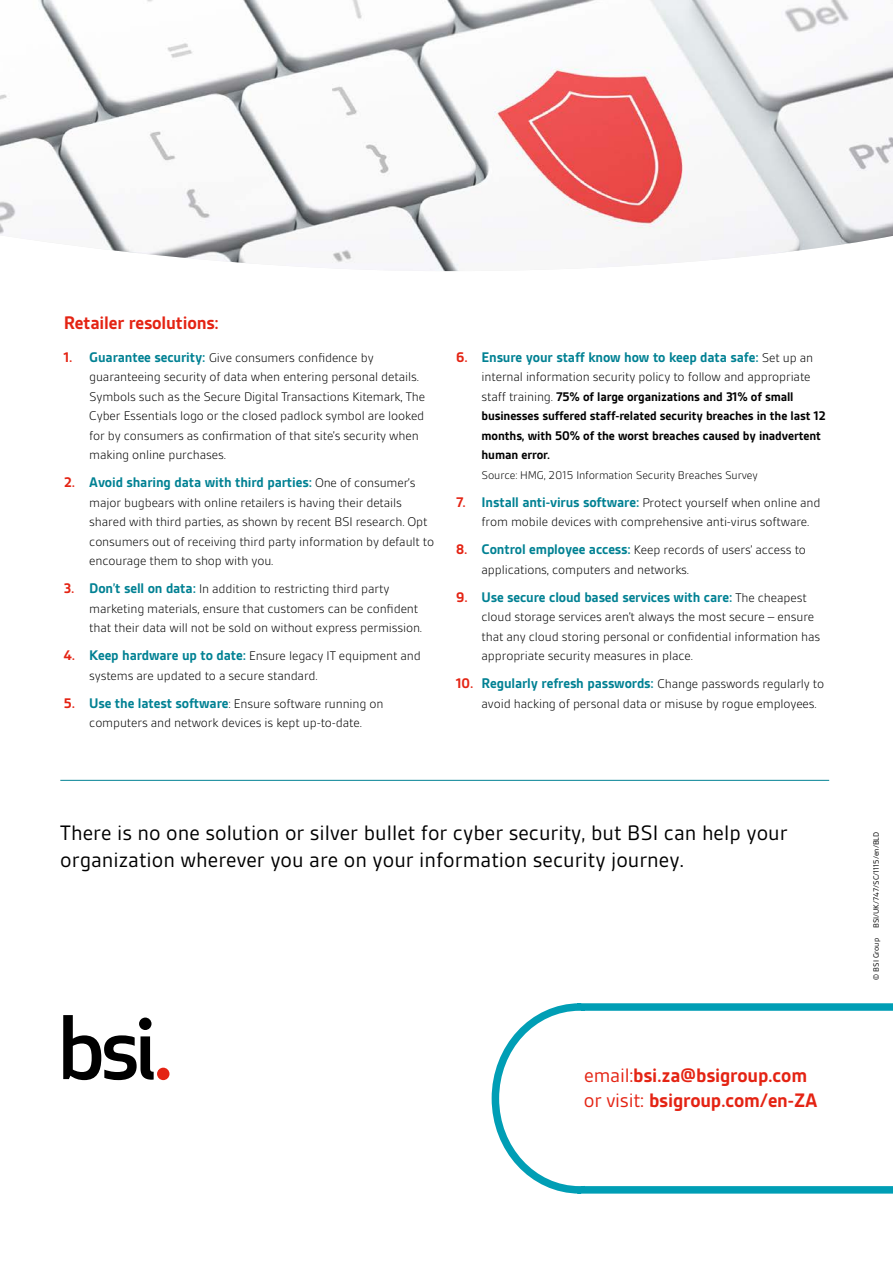
<style>
.page{position:relative;width:893px;height:1263px;background:#fff}
.page>*{position:absolute;margin:0;border:0;box-sizing:border-box;transform-origin:0 0}
.t1{font:22.5px/27px "BSI Gesta";color:#000}
.t2{font:700 21px/25.5px "BSI Gesta";letter-spacing:-.01em;color:#e42313}
.t3{font:700 19.5px "BSI Gesta";letter-spacing:-.01em;color:#e42313}
.t4{font:700 15px "BSI Gesta";letter-spacing:-.01em;color:#008193}
.t5{font:300 13.5px/19.5px "BSI Gesta";letter-spacing:-.01em;color:#000}
.t6{font:700 13.5px/19.5px "BSI Gesta";letter-spacing:-.01em;color:#000}
.t7{font:300 12px "BSI Gesta";letter-spacing:-.01em;color:#000}
.t8{font:8.25px "BSI Gesta";letter-spacing:-.005em;color:#000}
.s1{font-weight:700;font-size:15px;color:#e42313}
.s2{font-weight:700;font-size:15px;color:#008193}
.s3{color:#e42313}
.s4{font-weight:300;font-size:13.5px;color:#000}
.s5{font-weight:300}
.s6{font-weight:400}
</style>
<div class="page">
<svg style="left:63px;top:1015px;width:91px;height:65px"></svg>
<div style="left:157px;top:1068px;width:12px;height:12px;background:#e42313;border-radius:50%"></div>
<svg style="left:491px;top:1003px;width:402px;height:191px"></svg>
<hr style="left:60px;top:780px;width:769px;height:1px;background:#008193">
<img style="left:0;top:0;width:893px;height:271px">
<h3 class="t3" style="left:64px;top:313px;width:157px">Retailer resolutions:</h3>
<p class="t5" style="left:89px;top:348px;width:337px;text-indent:-26px"><span class="s1">1.</span> <span class="s2">Guarantee security:</span> Give consumers confidence by guaranteeing security of data when entering personal details.<br>Symbols such as the Secure Digital Transactions Kitemark, The Cyber Essentials logo or the closed padlock symbol are looked for by consumers as confirmation of that site’s security when making online purchases.</p>
<p class="t4" style="left:64px;top:474px;width:353px"><span class="s3">2.</span> Avoid sharing data with third parties: <span class="s4">One of consumer’s</span></p>
<p class="t5" style="left:89px;top:493px;width:346px">major bugbears with online retailers is having their details shared with third parties, as shown by recent BSI research. Opt consumers out of receiving third party information by default to encourage them to shop with you.</p>
<p class="t5" style="left:89px;top:579px;width:334px;text-indent:-26px"><span class="s1">3.</span> <span class="s2">Don’t sell on data:</span> In addition to restricting third party marketing materials, ensure that customers can be confident that their data will not be sold on without express permission.</p>
<p class="t5" style="left:89px;top:646px;width:333px;text-indent:-26px"><span class="s1">4.</span> <span class="s2">Keep hardware up to date:</span> Ensure legacy IT equipment and systems are updated to a secure standard.</p>
<p class="t5" style="left:64px;top:694px;width:321px;text-align:center"><span class="s1">5.</span> <span class="s2">Use the latest software</span>: Ensure software running on computers and network devices is kept up-to-date.</p>
<p class="t4" style="left:456px;top:349px;width:359px"><span class="s3">6.</span> Ensure your staff know how to keep data safe: <span class="s4">Set up an</span></p>
<p class="t6" style="left:482px;top:367px;width:346px"><span class="s5">internal information security policy to follow and appropriate staff training.</span> 75% of large organizations and 31% of small businesses suffered staff-related security breaches in the last 12 months, with 50% of the worst breaches caused by inadvertent human error.</p>
<p class="t7" style="left:482px;top:469px;width:278px">Source: HMG, 2015 Information Security Breaches Survey</p>
<p class="t5" style="left:482px;top:493px;width:340px;text-indent:-26px"><span class="s1">7.</span> <span class="s2">Install anti-virus software:</span> Protect yourself when online and from mobile devices with comprehensive anti-virus software.</p>
<p class="t5" style="left:482px;top:540px;width:326px;text-indent:-26px"><span class="s1">8.</span> <span class="s2">Control employee access:</span> Keep records of users’ access to applications, computers and networks.</p>
<p class="t4" style="left:456px;top:589px;width:352px"><span class="s3">9.</span> Use secure cloud based services with care: <span class="s4">The cheapest</span></p>
<p class="t5" style="left:482px;top:607px;width:340px">cloud storage services aren’t always the most secure – ensure that any cloud storing personal or confidential information has appropriate security measures in place.</p>
<p class="t4" style="left:456px;top:675px;width:370px"><span class="s3">10.</span> Regularly refresh passwords: <span class="s4">Change passwords regularly to</span></p>
<p class="t5" style="left:482px;top:694px;width:337px">avoid hacking of personal data or misuse by rogue employees.</p>
<h1 class="t1" style="left:60px;top:819px;width:729px">There is no one solution or silver bullet for cyber security, but BSI can help your organization wherever you are on your information security journey.</h1>
<p class="t8" style="left:872px;top:979px;width:149px;rotate:-90deg">© BSI Group BSI/UK/747/SC/1115/en/BLD</p>
<h2 class="t2" style="left:584px;top:1062px;width:235px"><span class="s6">email:</span>bsi.za@bsigroup.com <span class="s6">or visit:</span> bsigroup.com/en-ZA</h2>
</div>
